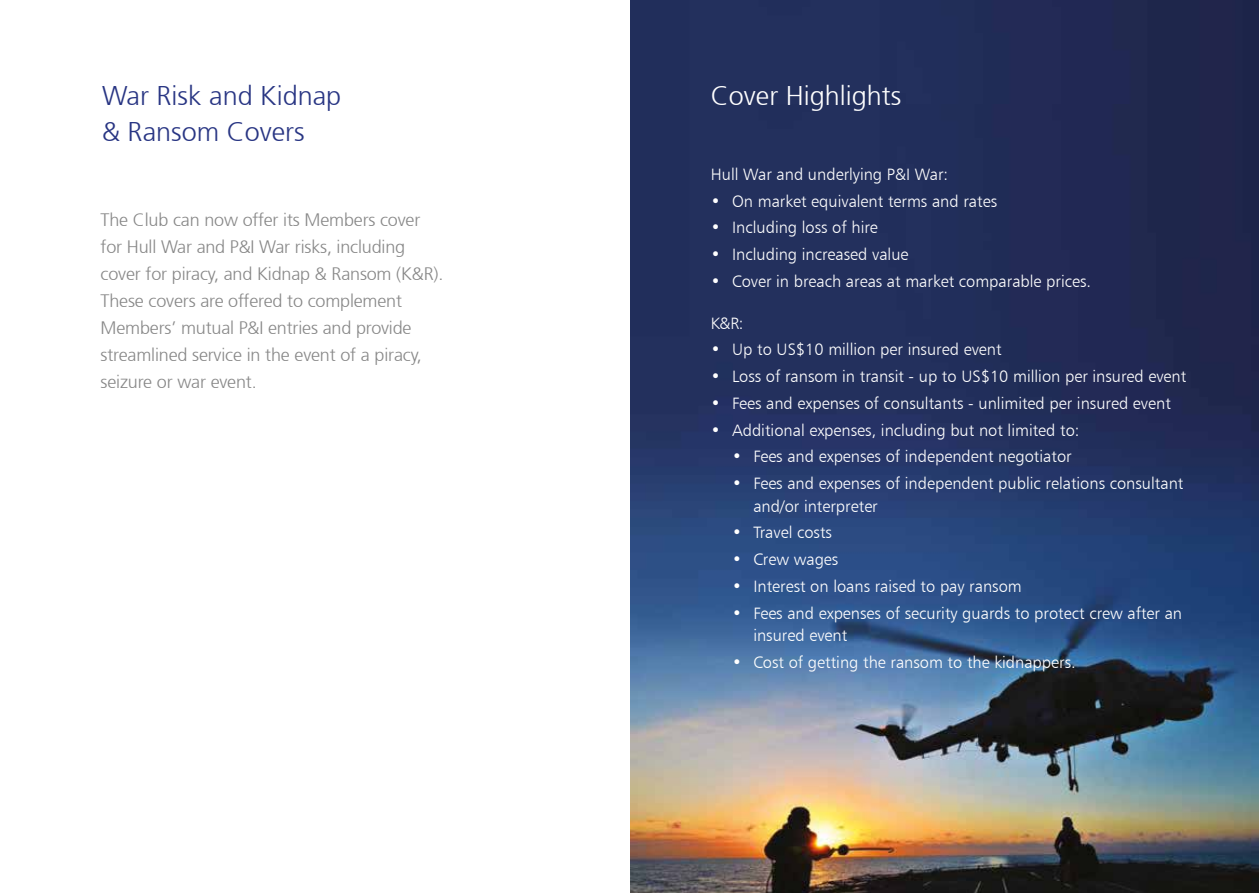
<style>
.page{position:relative;width:1259px;height:893px;background:#fff}
.page>*{position:absolute;margin:0;border:0;box-sizing:border-box;transform-origin:0 0}
.t1{font:300 27px/36px "Frutiger";color:#283583}
.t2{font:300 27px "Frutiger";color:#fff}
.t3{font:300 18px/27px "Frutiger";letter-spacing:-.01em;color:#878787}
.t4{font:16.5px/22.5px "Humanist 777 BT Light B";color:#fff}
</style>
<div class="page">
<img style="left:630px;top:0;width:629px;height:105px">
<img style="left:630px;top:105px;width:629px;height:788px">
<h1 class="t1" style="left:102px;top:78px;width:241px">War Risk and Kidnap &amp; Ransom Covers</h1>
<h1 class="t2" style="left:711px;top:80px;width:192px">Cover Highlights</h1>
<p class="t4" style="left:711px;top:163px;width:239px">Hull War and underlying P&amp;I War:</p>
<p class="t4" style="left:711px;top:189px;width:288px">• On market equivalent terms and rates</p>
<p class="t4" style="left:711px;top:216px;width:169px">• Including loss of hire</p>
<p class="t4" style="left:711px;top:243px;width:199px">• Including increased value</p>
<p class="t4" style="left:711px;top:270px;width:382px">• Cover in breach areas at market comparable prices.</p>
<p class="t4" style="left:711px;top:311px;width:34px">K&amp;R:</p>
<p class="t4" style="left:711px;top:338px;width:292px">• Up to US$10 million per insured event</p>
<p class="t4" style="left:711px;top:365px;width:477px">• Loss of ransom in transit - up to US$10 million per insured event</p>
<p class="t4" style="left:711px;top:392px;width:461px">• Fees and expenses of consultants - unlimited per insured event</p>
<p class="t4" style="left:711px;top:418px;width:370px">• Additional expenses, including but not limited to:</p>
<p class="t4" style="left:732px;top:445px;width:341px">• Fees and expenses of independent negotiator</p>
<p class="t4" style="left:753px;top:472px;width:431px;text-indent:-21px">• Fees and expenses of independent public relations consultant and/or interpreter</p>
<p class="t4" style="left:732px;top:521px;width:101px">• Travel costs</p>
<p class="t4" style="left:732px;top:548px;width:108px">• Crew wages</p>
<p class="t4" style="left:732px;top:575px;width:291px">• Interest on loans raised to pay ransom</p>
<p class="t4" style="left:753px;top:601px;width:430px;text-indent:-21px">• Fees and expenses of security guards to protect crew after an insured event</p>
<p class="t4" style="left:732px;top:651px;width:345px">• Cost of getting the ransom to the kidnappers.</p>
<p class="t3" style="left:101px;top:206px;width:344px">The Club can now offer its Members cover for Hull War and P&amp;I War risks, including cover for piracy, and Kidnap &amp; Ransom (K&amp;R).<br>These covers are offered to complement Members’ mutual P&amp;I entries and provide streamlined service in the event of a piracy, seizure or war event.</p>
</div>
